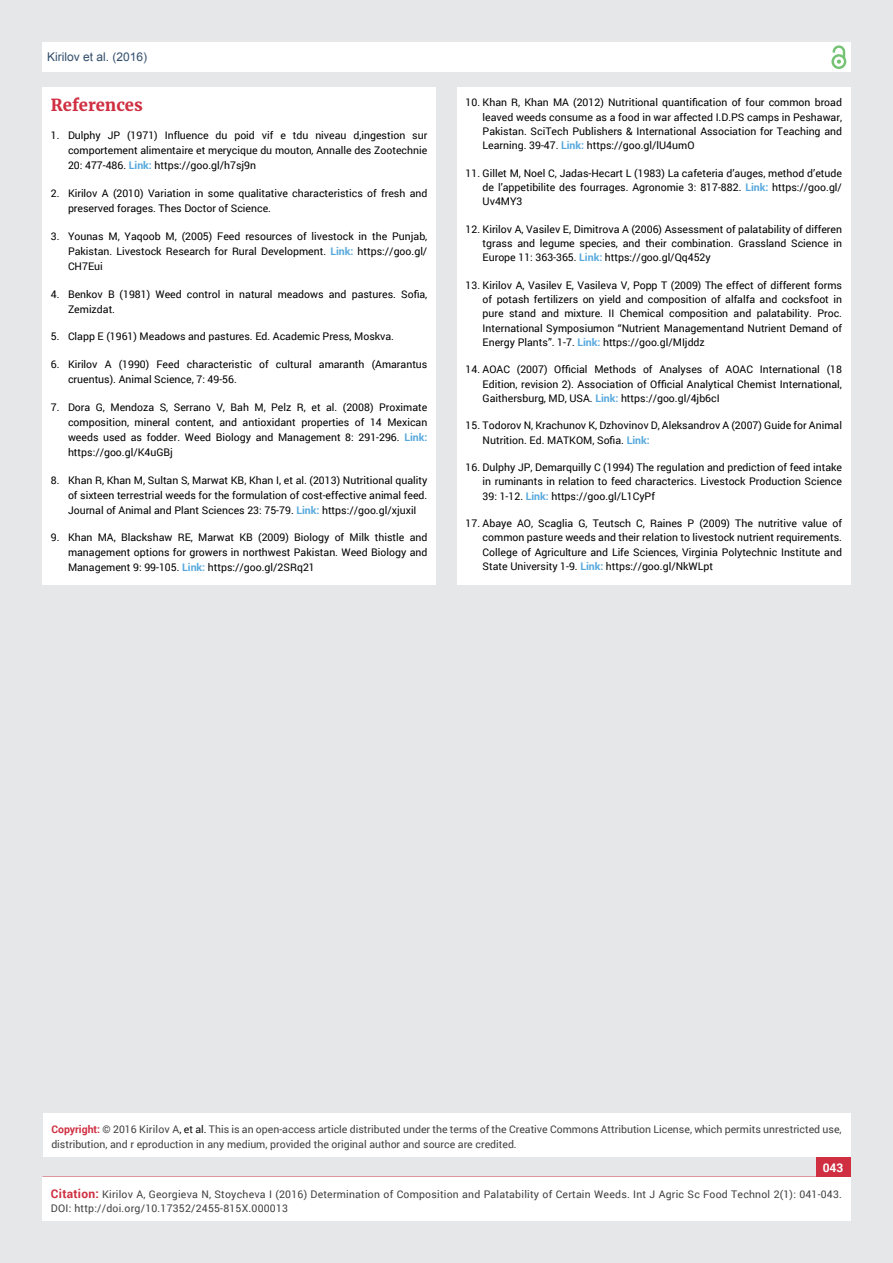
<style>
.page{position:relative;width:893px;height:1263px;background:#e6e7e8}
.page>*{position:absolute;margin:0;border:0;box-sizing:border-box;transform-origin:0 0}
.t1{font:700 16.5px "Merriweather";color:#cf2f41}
.t2{font:12px "Arial";color:#314e6b}
.t3{font:700 12px "Roboto";color:#fff}
.t4{font:10.5px/14.4px "Roboto";color:#000;text-align:justify}
.t5{font:10.5px/15px "Roboto";color:#414042}
.t6{font:10.5px/13.5px "Roboto";letter-spacing:.02em;color:#414042}
.s1{font-style:italic}
.s2{font-weight:700;color:#56a8dd}
.s3{font-weight:700;color:#cf2f41}
.s4{color:#0d0d0d}
.s5{font-weight:700;font-size:12px;color:#cf2f41}
</style>
<div class="page">
<div style="left:42px;top:43px;width:808px;height:29px;background:#fff"></div>
<div style="left:831px;top:54px;width:15px;height:15px;border:2px solid #74c273;border-radius:50%"></div>
<svg style="left:831px;top:45px;width:15px;height:19px"></svg>
<div style="left:816px;top:1156px;width:34px;height:40px;background:#cf2f41"></div>
<div style="left:42px;top:1177px;width:808px;height:43px;background:#fff"></div>
<div style="left:43px;top:1114px;width:807px;height:43px;background:#fff"></div>
<div style="left:42px;top:87px;width:394px;height:497px;background:#fff"></div>
<div style="left:457px;top:87px;width:393px;height:497px;background:#fff"></div>
<p class="t2" style="left:47px;top:51px;width:102px">Kirilov et al. (2016)</p>
<h1 class="t1" style="left:51px;top:95px;width:93px">References</h1>
<p class="t4" style="left:68px;top:128px;width:361px;line-height:15px;text-indent:-17px">1. Dulphy JP (1971) Influence du poid vif e tdu niveau d,ingestion sur comportement alimentaire et merycique du mouton<span class="s1">,</span> Annalle des Zootechnie 20: 477-486. <span class="s2">Link:</span> https://goo.gl/h7sj9n</p>
<p class="t4" style="left:68px;top:185px;width:361px;line-height:15px;text-indent:-17px">2. Kirilov A (2010) Variation in some qualitative characteristics of fresh and preserved forages. Thes Doctor of Science.</p>
<p class="t4" style="left:68px;top:228px;width:361px;line-height:15px;text-indent:-17px">3. Younas M, Yaqoob M, (2005) Feed resources of livestock in the Punjab, Pakistan. Livestock Research for Rural Development. <span class="s2">Link:</span> https://goo.gl/ CH7Eui</p>
<p class="t4" style="left:68px;top:286px;width:361px;line-height:15px;text-indent:-17px">4. Benkov B (1981) Weed control in natural meadows and pastures. Sofia,<br>Zemizdat.</p>
<p class="t4" style="left:51px;top:329px;width:345px">5. Clapp E (1961) Meadows and pastures. Ed. Academic Press, Moskva.</p>
<p class="t4" style="left:68px;top:356px;width:361px;line-height:15px;text-indent:-17px">6. Kirilov A (1990) Feed characteristic of cultural amaranth (Amarantus cruentus). Animal Science, 7: 49-56.</p>
<p class="t4" style="left:68px;top:399px;width:361px;line-height:15px;text-indent:-17px">7. Dora G, Mendoza S, Serrano V, Bah M, Pelz R, et al. (2008) Proximate composition, mineral content, and antioxidant properties of 14 Mexican weeds used as fodder. Weed Biology and Management 8: 291-296. <span class="s2">Link: </span>https://goo.gl/K4uGBj</p>
<p class="t4" style="left:68px;top:472px;width:361px;line-height:15px;text-indent:-17px">8. Khan R, Khan M, Sultan S, Marwat KB, Khan I, et al. (2013) Nutritional quality of sixteen terrestrial weeds for the formulation of cost-effective animal feed.<br>Journal of Animal and Plant Sciences 23: 75-79. <span class="s2">Link:</span> https://goo.gl/xjuxiI</p>
<p class="t4" style="left:68px;top:530px;width:361px;line-height:15px;text-indent:-17px">9. Khan MA, Blackshaw RE, Marwat KB (2009) Biology of Milk thistle and management options for growers in northwest Pakistan. Weed Biology and Management 9: 99-105. <span class="s2">Link:</span> https://goo.gl/2SRq21</p>
<p class="t4" style="left:483px;top:95px;width:361px;text-indent:-17px">10. Khan R, Khan MA (2012) Nutritional quantification of four common broad leaved weeds consume as a food in war affected I.D.PS camps in Peshawar, Pakistan. SciTech Publishers &amp; International Association for Teaching and Learning. 39-47. <span class="s2">Link:</span> https://goo.gl/lU4umO</p>
<p class="t4" style="left:483px;top:165px;width:361px;text-indent:-17px">11. Gillet M, Noel C, Jadas-Hecart L (1983) La cafeteria d’auges, method d’etude de l’appetibilite des fourrages. Agronomie 3: 817-882. <span class="s2">Link:</span> https://goo.gl/ Uv4MY3</p>
<p class="t4" style="left:483px;top:221px;width:361px;text-indent:-17px">12. Kirilov A, Vasilev E, Dimitrova A (2006) Assessment of palatability of differen tgrass and legume species, and their combination. Grassland Science in Europe 11: 363-365. <span class="s2">Link:</span> https://goo.gl/Qq452y</p>
<p class="t4" style="left:483px;top:277px;width:361px;text-indent:-17px">13. Kirilov А, Vasilev E, Vasileva V, Popp T (2009) The effect of different forms of potash fertilizers on yield and composition of alfalfa and cocksfoot in pure stand and mixture. II Chemical composition and palatability. Proc.<br>International Symposiumon “Nutrient Managementand Nutrient Demand of Energy Plants”. 1-7. <span class="s2">Link:</span> https://goo.gl/MIjddz</p>
<p class="t4" style="left:483px;top:362px;width:361px;text-indent:-17px">14. AOAC (2007) Official Methods of Analyses of AOAC International (18<br>Edition, revision 2). Association of Official Analytical Chemist International, Gaithersburg, MD, USA. <span class="s2">Link:</span> https://goo.gl/4jb6cI</p>
<p class="t4" style="left:483px;top:418px;width:361px;text-indent:-17px">15. Todorov N, Krachunov K, Dzhovinov D, Aleksandrov A (2007) Guide for Animal<br>Nutrition. Ed. MATKOM, Sofia. <span class="s2">Link:</span></p>
<p class="t4" style="left:483px;top:460px;width:361px;text-indent:-17px">16. Dulphy JP, Demarquilly C (1994) The regulation and prediction of feed intake in ruminants in relation to feed characterics. Livestock Production Science 39: 1-12. <span class="s2">Link:</span> https://goo.gl/L1CyPf</p>
<p class="t4" style="left:483px;top:515px;width:361px;text-indent:-17px">17. Abaye АO, Scaglia G, Teutsch C, Raines P (2009) The nutritive value of common pasture weeds and their relation to livestock nutrient requirements.<br>College of Agriculture and Life Sciences, Virginia Polytechnic Institute and State University 1-9. <span class="s2">Link:</span> https://goo.gl/NkWLpt</p>
<p class="t5" style="left:51px;top:1122px;width:792px"><span class="s3">Copyright:</span> © 2016 Kirilov A<span class="s4">, et al.</span> This is an open-access article distributed under the terms of the Creative Commons Attribution License, which permits unrestricted use, distribution, and r eproduction in any medium, provided the original author and source are credited.</p>
<p class="t3" style="left:823px;top:1159px;width:22px">043</p>
<p class="t6" style="left:51px;top:1188px;width:792px"><span class="s5">Citation:</span> Kirilov A, Georgieva N, Stoycheva I (2016) Determination of Composition and Palatability of Certain Weeds. Int J Agric Sc Food Technol 2(1): 041-043.<br>DOI: http://doi.org/10.17352/2455-815X.000013</p>
</div>
